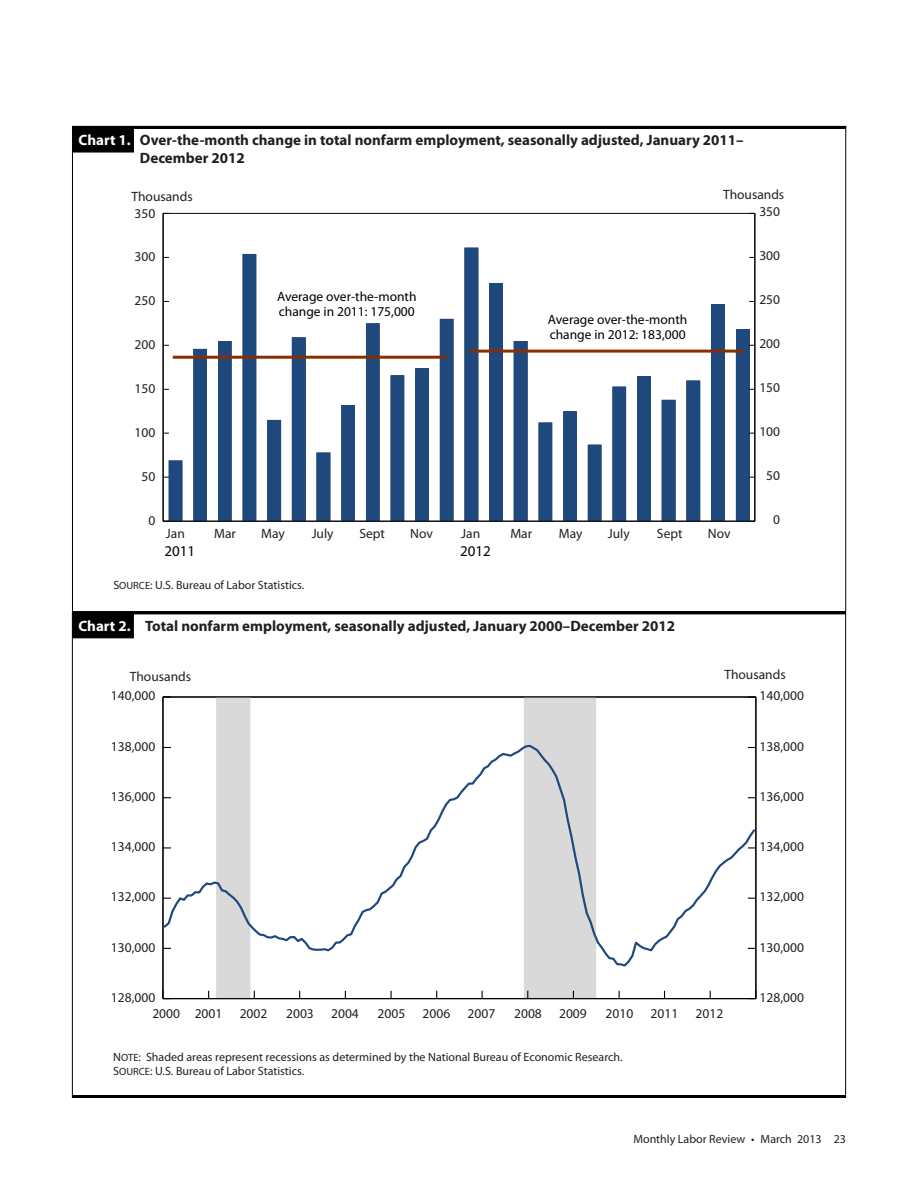
<style>
.page{position:relative;width:918px;height:1188px;background:#fff}
.page>*{position:absolute;margin:0;border:0;box-sizing:border-box;transform-origin:0 0}
.t1{font:700 15px/18px "Myriad Pro";color:#231f20}
.t2{font:15px "Myriad Pro";color:#000}
.t3{font:13.5px "Myriad Pro";color:#231f20}
.t4{font:13.5px/15px "Myriad Pro";color:#000}
.table_1_body_3_col{font:12px "Myriad Pro";color:#231f20}
.s1{color:#fff}
.s2{font-size:10.5px}
</style>
<div class="page">
<div style="left:72px;top:613px;width:62px;height:25px;background:#000;border:1px solid #000"></div>
<hr style="left:73px;top:611px;width:773px;height:3px;background:#000">
<hr style="left:72px;top:1095px;width:774px;height:3px;background:#000">
<hr style="left:593px;top:697px;width:3px;height:302px;background:#d9d9d9">
<hr style="left:589px;top:697px;width:4px;height:302px;background:#d9d9d9">
<hr style="left:585px;top:697px;width:4px;height:302px;background:#d9d9d9">
<hr style="left:581px;top:697px;width:4px;height:302px;background:#d9d9d9">
<hr style="left:577px;top:697px;width:4px;height:302px;background:#d9d9d9">
<hr style="left:573px;top:697px;width:4px;height:302px;background:#d9d9d9">
<hr style="left:570px;top:697px;width:3px;height:302px;background:#d9d9d9">
<hr style="left:566px;top:697px;width:4px;height:302px;background:#d9d9d9">
<hr style="left:562px;top:697px;width:4px;height:302px;background:#d9d9d9">
<hr style="left:558px;top:697px;width:4px;height:302px;background:#d9d9d9">
<hr style="left:554px;top:697px;width:4px;height:302px;background:#d9d9d9">
<hr style="left:551px;top:697px;width:3px;height:302px;background:#d9d9d9">
<hr style="left:547px;top:697px;width:4px;height:302px;background:#d9d9d9">
<hr style="left:543px;top:697px;width:4px;height:302px;background:#d9d9d9">
<hr style="left:539px;top:697px;width:4px;height:302px;background:#d9d9d9">
<hr style="left:536px;top:697px;width:3px;height:302px;background:#d9d9d9">
<hr style="left:532px;top:697px;width:4px;height:302px;background:#d9d9d9">
<hr style="left:528px;top:697px;width:4px;height:302px;background:#d9d9d9">
<hr style="left:524px;top:697px;width:4px;height:302px;background:#d9d9d9">
<hr style="left:247px;top:697px;width:3px;height:302px;background:#d9d9d9">
<hr style="left:243px;top:697px;width:4px;height:302px;background:#d9d9d9">
<hr style="left:239px;top:697px;width:4px;height:302px;background:#d9d9d9">
<hr style="left:235px;top:697px;width:4px;height:302px;background:#d9d9d9">
<hr style="left:231px;top:697px;width:4px;height:302px;background:#d9d9d9">
<hr style="left:228px;top:697px;width:3px;height:302px;background:#d9d9d9">
<hr style="left:224px;top:697px;width:4px;height:302px;background:#d9d9d9">
<hr style="left:220px;top:697px;width:4px;height:302px;background:#d9d9d9">
<hr style="left:216px;top:697px;width:4px;height:302px;background:#d9d9d9">
<hr style="left:163px;top:696px;width:593px;height:2px;background:#000">
<hr style="left:755px;top:697px;width:1px;height:302px;background:#000">
<svg style="left:748px;top:696px;width:8px;height:2px"></svg>
<hr style="left:162px;top:697px;width:2px;height:302px;background:#000">
<svg style="left:163px;top:696px;width:8px;height:2px"></svg>
<hr style="left:163px;top:998px;width:593px;height:1px;background:#000">
<svg style="left:162px;top:991px;width:2px;height:8px"></svg>
<svg style="left:162px;top:744px;width:595px;height:224px"></svg>
<div style="left:72px;top:128px;width:62px;height:24px;background:#000"></div>
<hr style="left:73px;top:126px;width:773px;height:3px;background:#000">
<div style="left:736px;top:329px;width:14px;height:192px;background:#1f497d"></div>
<svg style="left:169px;top:248px;width:580px;height:273px"></svg>
<hr style="left:754px;top:213px;width:1px;height:308px;background:#000">
<hr style="left:163px;top:213px;width:1px;height:308px;background:#000">
<hr style="left:163px;top:521px;width:592px;height:1px;background:#000">
<hr style="left:173px;top:356px;width:274px;height:3px;background:#882f01">
<hr style="left:469px;top:350px;width:275px;height:3px;background:#882f01">
<p class="t1" style="left:140px;top:130px;width:605px;text-indent:-61px"><span class="s1">Chart 1.</span> Over-the-month change in total nonfarm employment, seasonally adjusted, January 2011–<br>December 2012</p>
<p class="t3" style="left:131px;top:188px;width:63px">Thousands</p>
<p class="t3" style="left:723px;top:186px;width:63px">Thousands</p>
<p class="t3" style="left:135px;top:205px;width:22px">350</p>
<p class="t3" style="left:135px;top:249px;width:22px">300</p>
<p class="t3" style="left:135px;top:293px;width:22px">250</p>
<p class="t3" style="left:135px;top:337px;width:22px">200</p>
<p class="t3" style="left:135px;top:380px;width:22px">150</p>
<p class="t3" style="left:135px;top:424px;width:22px">100</p>
<p class="t3" style="left:142px;top:468px;width:15px">50</p>
<p class="t3" style="left:148px;top:512px;width:8px">0</p>
<p class="t4" style="left:277px;top:288px;width:141px">Average over-the-month change in 2011: 175,000</p>
<p class="t4" style="left:548px;top:311px;width:141px">Average over-the-month change in 2012: 183,000</p>
<p class="t3" style="left:166px;top:525px;width:20px">Jan</p>
<p class="t3" style="left:214px;top:525px;width:23px">Mar</p>
<p class="t3" style="left:261px;top:525px;width:25px">May</p>
<p class="t3" style="left:312px;top:525px;width:23px">July</p>
<p class="t3" style="left:359px;top:525px;width:27px">Sept</p>
<p class="t3" style="left:410px;top:525px;width:24px">Nov</p>
<p class="t3" style="left:461px;top:525px;width:20px">Jan</p>
<p class="t3" style="left:510px;top:525px;width:23px">Mar</p>
<p class="t3" style="left:559px;top:525px;width:25px">May</p>
<p class="t3" style="left:608px;top:525px;width:23px">July</p>
<p class="t3" style="left:657px;top:525px;width:27px">Sept</p>
<p class="t3" style="left:708px;top:525px;width:24px">Nov</p>
<p class="t2" style="left:165px;top:542px;width:32px">2011</p>
<p class="t2" style="left:460px;top:542px;width:32px">2012</p>
<p class="table_1_body_3_col" style="left:113px;top:577px;width:192px">S<span class="s2">OURCE</span>: U.S. Bureau of Labor Statistics.</p>
<p class="t3" style="left:759px;top:204px;width:22px">350</p>
<p class="t3" style="left:759px;top:248px;width:22px">300</p>
<p class="t3" style="left:759px;top:291px;width:22px">250</p>
<p class="t3" style="left:759px;top:335px;width:22px">200</p>
<p class="t3" style="left:759px;top:379px;width:22px">150</p>
<p class="t3" style="left:759px;top:423px;width:22px">100</p>
<p class="t3" style="left:766px;top:467px;width:15px">50</p>
<p class="t3" style="left:773px;top:511px;width:8px">0</p>
<p class="t1" style="left:78px;top:616px;width:598px"><span class="s1">Chart 2.</span> Total nonfarm employment, seasonally adjusted, January 2000–December 2012</p>
<p class="t3" style="left:130px;top:668px;width:63px">Thousands</p>
<p class="t3" style="left:724px;top:666px;width:63px">Thousands</p>
<p class="t3" style="left:111px;top:688px;width:46px">140,000</p>
<p class="t3" style="left:111px;top:738px;width:46px">138,000</p>
<p class="t3" style="left:111px;top:788px;width:46px">136,000</p>
<p class="t3" style="left:111px;top:838px;width:46px">134,000</p>
<p class="t3" style="left:111px;top:889px;width:46px">132,000</p>
<p class="t3" style="left:111px;top:939px;width:46px">130,000</p>
<p class="t3" style="left:111px;top:989px;width:46px">128,000</p>
<p class="t3" style="left:152px;top:1005px;width:72px">2000 2001</p>
<p class="t3" style="left:240px;top:1005px;width:29px">2002</p>
<p class="t3" style="left:286px;top:1005px;width:29px">2003</p>
<p class="t3" style="left:331px;top:1005px;width:29px">2004</p>
<p class="t3" style="left:378px;top:1005px;width:29px">2005</p>
<p class="t3" style="left:423px;top:1005px;width:29px">2006</p>
<p class="t3" style="left:468px;top:1005px;width:29px">2007</p>
<p class="t3" style="left:514px;top:1005px;width:29px">2008</p>
<p class="t3" style="left:559px;top:1005px;width:29px">2009</p>
<p class="t3" style="left:606px;top:1005px;width:29px">2010</p>
<p class="t3" style="left:651px;top:1005px;width:29px">2011</p>
<p class="t3" style="left:696px;top:1005px;width:29px">2012</p>
<p class="table_1_body_3_col" style="left:113px;top:1050px;width:511px">N<span class="s2">OTE</span>: Shaded areas represent recessions as determined by the National Bureau of Economic Research.</p>
<p class="table_1_body_3_col" style="left:113px;top:1063px;width:192px">S<span class="s2">OURCE</span>: U.S. Bureau of Labor Statistics.</p>
<p class="t3" style="left:760px;top:688px;width:46px">140,000</p>
<p class="t3" style="left:760px;top:738px;width:46px">138,000</p>
<p class="t3" style="left:760px;top:788px;width:46px">136,000</p>
<p class="t3" style="left:760px;top:838px;width:46px">134,000</p>
<p class="t3" style="left:760px;top:889px;width:46px">132,000</p>
<p class="t3" style="left:760px;top:939px;width:46px">130,000</p>
<p class="t3" style="left:760px;top:989px;width:46px">128,000</p>
<p class="table_1_body_3_col" style="left:633px;top:1132px;width:214px">Monthly Labor Review • March 2013 23</p>
</div>
